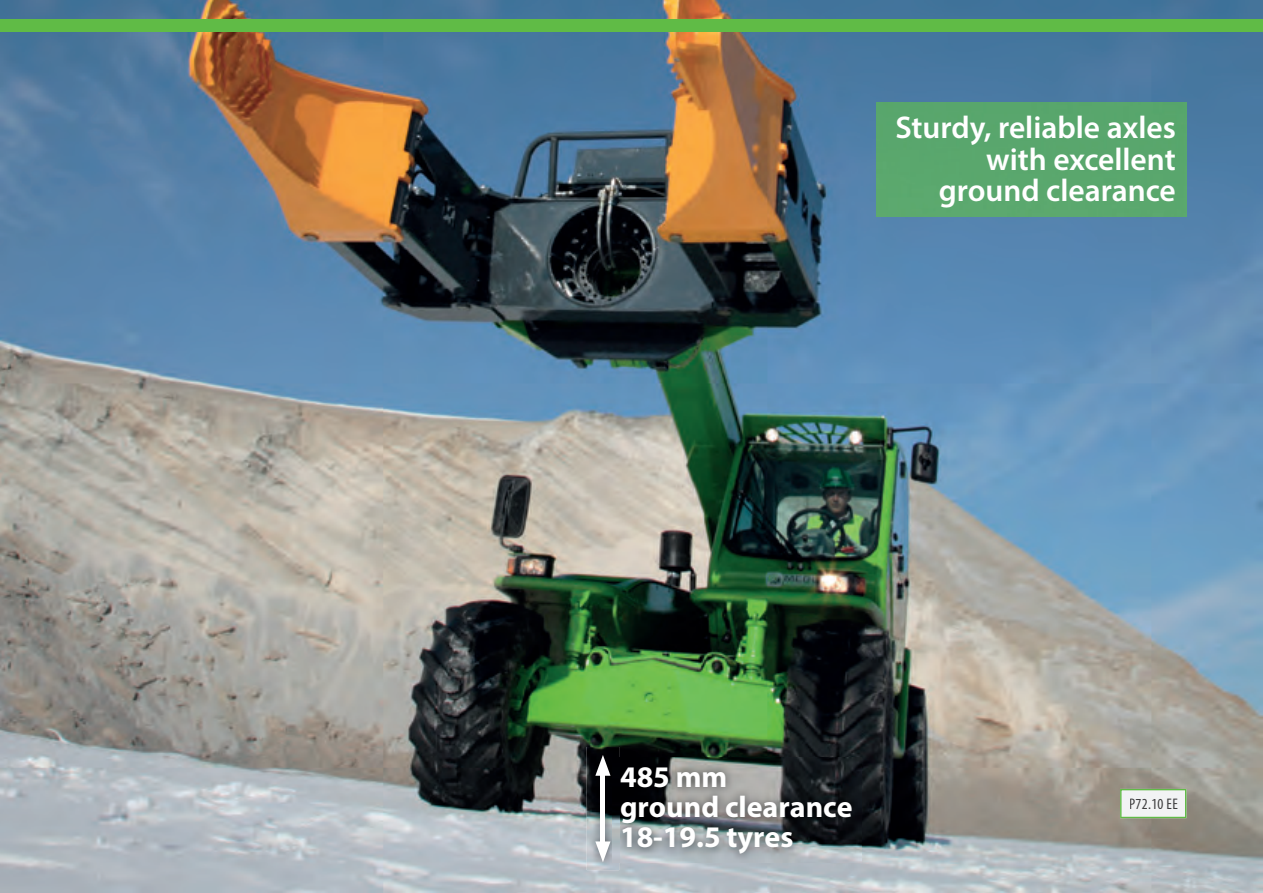
<style>
.page{position:relative;width:1263px;height:893px;background:#fff}
.page>*{position:absolute;margin:0;border:0;box-sizing:border-box;transform-origin:0 0}
.t1{font:600 31.5px/31.5px "Myriad Pro";color:#fff;text-align:right}
.t2{font:700 30px/30px "Myriad Pro";color:#fff}
.t3{font:condensed 15.45px "Myriad Pro";letter-spacing:.02em;color:#3e3e3f}
</style>
<div class="page">
<img style="left:0;top:0;width:1263px;height:893px">
<div style="left:0;top:19px;width:1263px;height:13px;background:#60bb46"></div>
<img style="left:587px;top:747px;width:32px;height:123px">
<hr style="left:601px;top:767px;width:4px;height:83px;background:#fff">
<svg style="left:595px;top:755px;width:15px;height:21px"></svg>
<svg style="left:595px;top:841px;width:15px;height:21px"></svg>
<img style="left:612px;top:758px;width:249px;height:105px">
<svg style="left:1120px;top:789px;width:66px;height:29px"></svg>
<div style="left:1130px;top:798px;width:47px;height:11px;background:#f2f3f4"></div>
<div style="left:876px;top:102px;width:310px;height:115px;background:#59a66d"></div>
<p class="t1" style="left:895px;top:111px;width:282px">Sturdy, reliable axles with excellent ground clearance</p>
<p class="t2" style="left:620px;top:761px;width:234px">485 mm<br>ground clearance<br>18-19.5 tyres</p>
<p class="t3" style="left:1129px;top:794px;width:50px">P72.10 EE</p>
</div>
